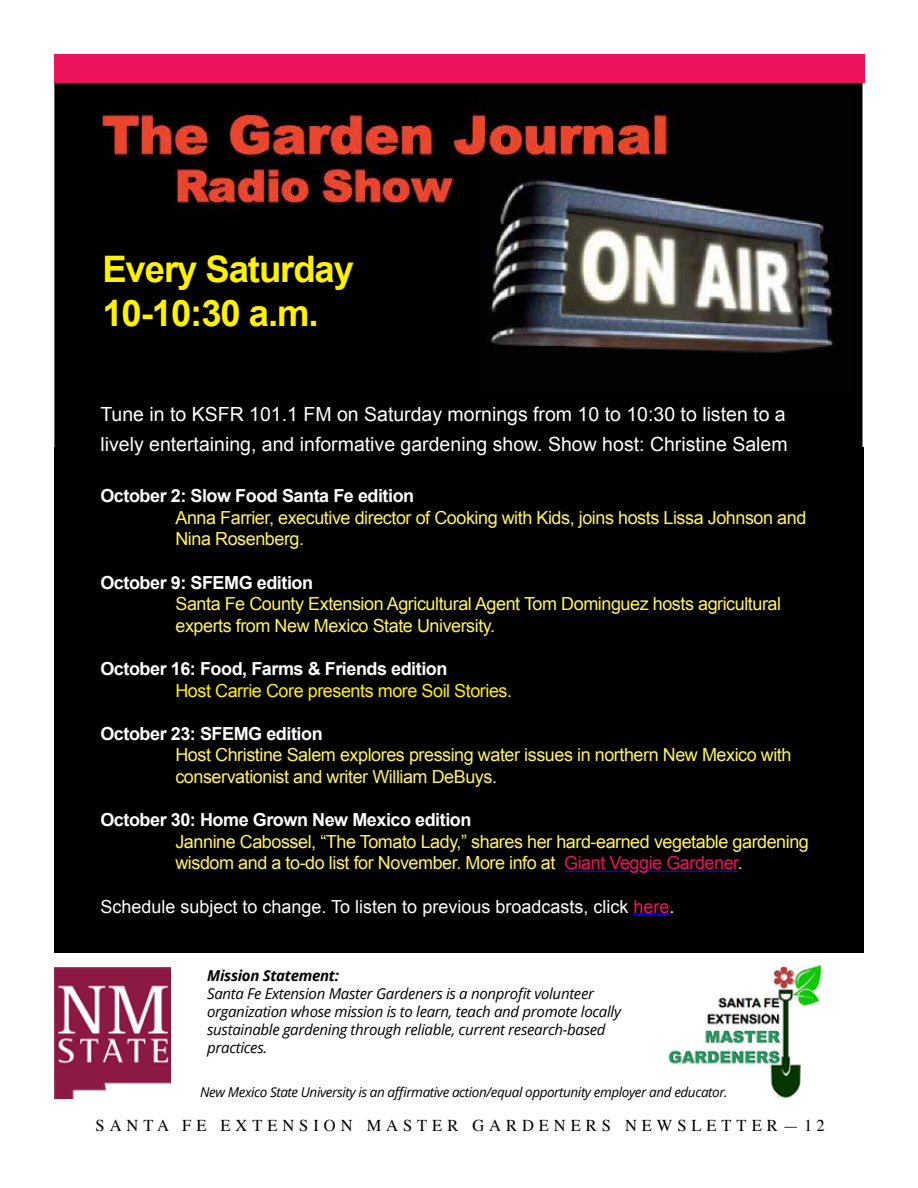
<style>
.page{position:relative;width:918px;height:1188px;background:#fff}
.page>*{position:absolute;margin:0;border:0;box-sizing:border-box;transform-origin:0 0}
.t1{font:700 36.6px/43.8px "Arial";letter-spacing:-.03em;color:#fff200}
.t2{font:19.5px/30px "Arial";color:#fff}
.t3{font:18px/21.6px "Arial";letter-spacing:-.025em;color:#fff45f}
.t4{font:700 18px "Arial";letter-spacing:-.025em;color:#fff}
.t5{font:18px "Arial";color:#fff}
.t6{font:18px "Arial";letter-spacing:-.025em;color:#fff200}
.t7{font:16.5px "Times";letter-spacing:.3em;color:#000}
.t8{font:italic 15px/18px "Open Sans";letter-spacing:-.02em;color:#000}
.t9{font:italic 700 15px "Open Sans";letter-spacing:-.02em;color:#000}
.t10{font:italic 13.5px "Open Sans";letter-spacing:-.03em;color:#000}
.s1{color:#ed135e}
.s2{color:#fff200}
</style>
<div class="page">
<div style="left:54px;top:447px;width:810px;height:506px;background:#000"></div>
<div style="left:55px;top:82px;width:807px;height:367px;background:#000"></div>
<div style="left:54px;top:81px;width:808px;height:368px;border:2px solid #000"></div>
<img style="left:102px;top:107px;width:732px;height:246px">
<hr style="left:564px;top:871px;width:174px;height:1px;background:#00f">
<hr style="left:633px;top:914px;width:36px;height:1px;background:#00f">
<div style="left:90px;top:231px;width:351px;height:106px;background:#000"></div>
<div style="left:102px;top:256px;width:368px;height:101px;background:#000"></div>
<div style="left:54px;top:54px;width:811px;height:28px;background:#ed135e"></div>
<img style="left:668px;top:964px;width:154px;height:135px">
<img style="left:54px;top:968px;width:116px;height:131px">
<h1 class="t1" style="left:102px;top:249px;width:253px">Every Saturday<br>10-10:30 a.m.</h1>
<p class="t2" style="left:100px;top:399px;width:689px">Tune in to KSFR 101.1 FM on Saturday mornings from 10 to 10:30 to listen to a lively entertaining, and informative gardening show. Show host: Christine Salem</p>
<p class="t4" style="left:100px;top:484px;width:315px">October 2: Slow Food Santa Fe edition</p>
<p class="t3" style="left:175px;top:507px;width:632px">Anna Farrier, executive director of Cooking with Kids, joins hosts Lissa Johnson and<br>Nina Rosenberg.</p>
<p class="t4" style="left:100px;top:570px;width:214px">October 9: SFEMG edition</p>
<p class="t3" style="left:175px;top:593px;width:607px">Santa Fe County Extension Agricultural Agent Tom Dominguez hosts agricultural experts from New Mexico State University.</p>
<p class="t4" style="left:100px;top:657px;width:349px">October 16: Food, Farms &amp; Friends edition</p>
<p class="t6" style="left:175px;top:679px;width:338px">Host Carrie Core presents more Soil Stories.</p>
<p class="t4" style="left:100px;top:722px;width:224px">October 23: SFEMG edition</p>
<p class="t3" style="left:175px;top:745px;width:618px">Host Christine Salem explores pressing water issues in northern New Mexico with conservationist and writer William DeBuys.</p>
<p class="t4" style="left:100px;top:808px;width:373px">October 30: Home Grown New Mexico edition</p>
<p class="t3" style="left:175px;top:831px;width:635px">Jannine Cabossel, “The Tomato Lady,” shares her hard-earned vegetable gardening wisdom and a to-do list for November. More info at <span class="s1">Giant Veggie Gardener</span><span class="s2">.</span></p>
<p class="t5" style="left:100px;top:895px;width:575px">Schedule subject to change. To listen to previous broadcasts, click <span class="s1">here</span>.</p>
<p class="t9" style="left:207px;top:965px;width:133px">Mission Statement:</p>
<p class="t8" style="left:207px;top:985px;width:415px">Santa Fe Extension Master Gardeners is a nonprofit volunteer organization whose mission is to learn, teach and promote locally sustainable gardening through reliable, current research-based practices.</p>
<p class="t10" style="left:200px;top:1083px;width:529px">New Mexico State University is an affirmative action/equal opportunity employer and educator.</p>
<p class="t7" style="left:96px;top:1110px;width:731px">SANTA FE EXTENSION MASTER GARDENERS NEWSLETTER—12</p>
</div>
